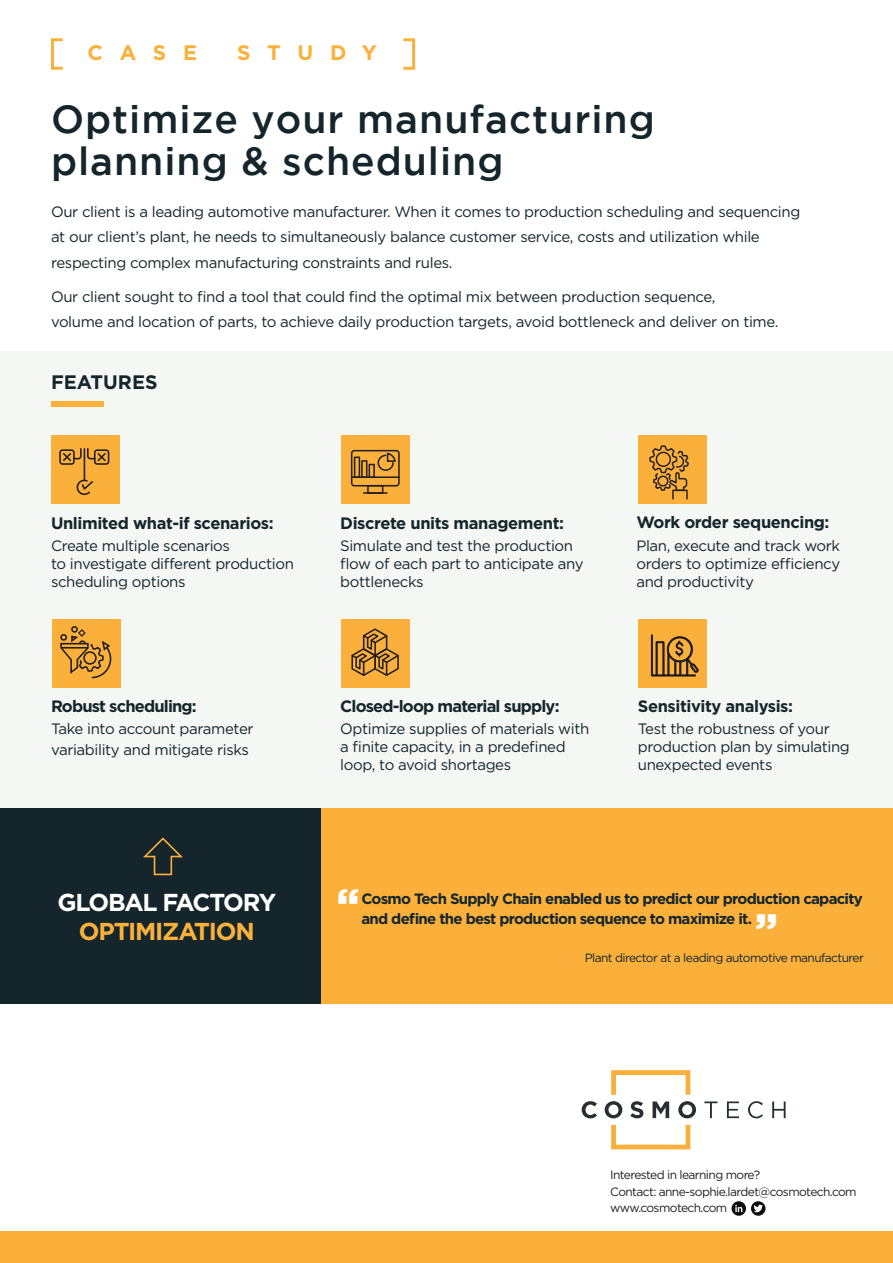
<style>
.page{position:relative;width:893px;height:1263px;background:#fff}
.page>*{position:absolute;margin:0;border:0;box-sizing:border-box;transform-origin:0 0}
.t1{font:900 41.4px "Gotham";color:#fff}
.t2{font:500 39px/42px "Gotham";letter-spacing:.025em;color:#14262c}
.t3{font:700 24.45px "Gotham";letter-spacing:-.05em;color:#fff}
.t4{font:700 24.45px "Gotham";letter-spacing:-.05em;color:#fbb03b}
.t5{font:700 21px "Gotham";letter-spacing:.8em;color:#fbb03b}
.t6{font:700 19.5px "Gotham";color:#14262c}
.t7{font:700 16.5px "Gotham";letter-spacing:-.025em;color:#14262c}
.t8{font:700 16.5px "Gotham";letter-spacing:-.05em;color:#14262c}
.t9{font:15px/18px "Gotham";letter-spacing:-.025em;color:#14262c}
.t10{font:15px/25.5px "Gotham";letter-spacing:-.025em;color:#14252d}
.t11{font:700 15px/19.5px "Gotham";letter-spacing:-.05em;color:#14262c}
.t12{font:12px/16.5px "Gotham";letter-spacing:-.05em;color:#231f20}
.t13{font:12px "Gotham";letter-spacing:-.05em;color:#14262c}
.t14{font:11.7px "Gotham";color:#0d0f11}
</style>
<div class="page">
<div style="left:0;top:351px;width:893px;height:504px;background:#f5f7f5"></div>
<div style="left:0;top:808px;width:322px;height:195px;background:#14262c"></div>
<div style="left:322px;top:808px;width:571px;height:195px;background:#fbb03b"></div>
<div style="left:51px;top:401px;width:52px;height:6px;background:#fbb03b"></div>
<div style="left:51px;top:38px;width:13px;height:32px;border:3px solid #fbb03b"></div>
<div style="left:402px;top:38px;width:13px;height:32px;border:3px solid #fbb03b"></div>
<div style="left:0;top:1231px;width:893px;height:32px;background:#fbb03b"></div>
<svg style="left:731px;top:1201px;width:34px;height:15px"></svg>
<svg style="left:611px;top:1125px;width:79px;height:24px"></svg>
<svg style="left:611px;top:1070px;width:79px;height:25px"></svg>
<svg style="left:582px;top:1101px;width:15px;height:17px"></svg>
<svg style="left:605px;top:1101px;width:17px;height:17px"></svg>
<svg style="left:630px;top:1101px;width:13px;height:17px"></svg>
<svg style="left:652px;top:1101px;width:17px;height:17px"></svg>
<svg style="left:678px;top:1101px;width:18px;height:17px"></svg>
<svg style="left:704px;top:1101px;width:13px;height:17px"></svg>
<svg style="left:727px;top:1101px;width:12px;height:17px"></svg>
<svg style="left:748px;top:1101px;width:15px;height:17px"></svg>
<svg style="left:772px;top:1101px;width:14px;height:17px"></svg>
<div style="left:51px;top:435px;width:68px;height:68px;background:#fbb03b"></div>
<div style="left:59px;top:449px;width:16px;height:16px;border:2px solid #231f20;border-radius:2px"></div>
<div style="left:94px;top:449px;width:15px;height:16px;border:2px solid #231f20;border-radius:2px"></div>
<hr style="left:84px;top:449px;width:1px;height:31px;background:#231f20">
<svg style="left:61px;top:448px;width:46px;height:15px"></svg>
<svg style="left:76px;top:479px;width:18px;height:17px"></svg>
<div style="left:341px;top:435px;width:68px;height:68px;background:#fbb03b"></div>
<div style="left:351px;top:450px;width:49px;height:36px;border:2px solid #231f20;border-radius:3px"></div>
<hr style="left:352px;top:476px;width:47px;height:2px;background:#231f20">
<div style="left:354px;top:456px;width:6px;height:22px;border:2px solid #231f20"></div>
<div style="left:361px;top:460px;width:6px;height:18px;border:2px solid #231f20"></div>
<div style="left:369px;top:464px;width:6px;height:14px;border:2px solid #231f20"></div>
<svg style="left:377px;top:452px;width:20px;height:19px"></svg>
<div style="left:367px;top:485px;width:16px;height:9px;border:2px solid #231f20"></div>
<hr style="left:364px;top:492px;width:23px;height:2px;background:#231f20">
<div style="left:639px;top:435px;width:68px;height:68px;background:#fbb03b"></div>
<svg style="left:649px;top:445px;width:40px;height:46px"></svg>
<div style="left:672px;top:490px;width:16px;height:10px;border:1px solid #231f20"></div>
<div style="left:52px;top:620px;width:68px;height:68px;background:#fbb03b"></div>
<div style="left:71px;top:626px;width:7px;height:7px;border:2px solid #231f20;border-radius:50%"></div>
<svg style="left:60px;top:628px;width:52px;height:51px"></svg>
<div style="left:639px;top:620px;width:68px;height:68px;background:#fbb03b"></div>
<svg style="left:651px;top:635px;width:47px;height:41px"></svg>
<div style="left:341px;top:620px;width:68px;height:68px;background:#fbb03b"></div>
<svg style="left:351px;top:628px;width:48px;height:48px"></svg>
<svg style="left:143px;top:837px;width:40px;height:39px"></svg>
<h3 class="t5" style="left:87px;top:39px;width:111px">CASE</h3>
<h3 class="t5" style="left:237px;top:39px;width:141px">STUDY</h3>
<h2 class="t2" style="left:51px;top:97px;width:605px">Optimize your manufacturing planning &amp; scheduling</h2>
<p class="t10" style="left:51px;top:198px;width:751px">Our client is a leading automotive manufacturer. When it comes to production scheduling and sequencing at our client’s plant, he needs to simultaneously balance customer service, costs and utilization while respecting complex manufacturing constraints and rules.</p>
<p class="t10" style="left:51px;top:283px;width:729px">Our client sought to find a tool that could find the optimal mix between production sequence,<br>volume and location of parts, to achieve daily production targets, avoid bottleneck and deliver on time.</p>
<h3 class="t6" style="left:51px;top:369px;width:108px">FEATURES</h3>
<p class="t7" style="left:51px;top:512px;width:224px">Unlimited what-if scenarios:</p>
<p class="t9" style="left:51px;top:536px;width:245px">Create multiple scenarios<br>to investigate different production scheduling options</p>
<p class="t8" style="left:51px;top:695px;width:147px">Robust scheduling:</p>
<p class="t9" style="left:51px;top:718px;width:204px;line-height:21px">Take into account parameter variability and mitigate risks</p>
<p class="t7" style="left:340px;top:512px;width:225px">Discrete units management:</p>
<p class="t9" style="left:340px;top:536px;width:245px">Simulate and test the production flow of each part to anticipate any bottlenecks</p>
<p class="t8" style="left:340px;top:695px;width:221px">Closed-loop material supply:</p>
<p class="t9" style="left:340px;top:720px;width:251px">Optimize supplies of materials with a finite capacity, in a predefined loop, to avoid shortages</p>
<p class="t7" style="left:636px;top:512px;width:195px">Work order sequencing:</p>
<p class="t9" style="left:636px;top:536px;width:205px;text-align:justify">Plan, execute and track work orders to optimize efficiency and productivity</p>
<p class="t7" style="left:638px;top:695px;width:157px">Sensitivity analysis:</p>
<p class="t9" style="left:638px;top:720px;width:214px">Test the robustness of your production plan by simulating unexpected events</p>
<h3 class="t3" style="left:58px;top:886px;width:220px">GLOBAL FACTORY</h3>
<h3 class="t4" style="left:79px;top:915px;width:177px">OPTIMIZATION</h3>
<h1 class="t1" style="left:337px;top:879px;width:24px">“</h1>
<p class="t11" style="left:361px;top:889px;width:503px">Cosmo Tech Supply Chain enabled us to predict our production capacity and define the best production sequence to maximize it.</p>
<p class="t13" style="left:585px;top:950px;width:280px">Plant director at a leading automotive manufacturer</p>
<h1 class="t1" style="left:778px;top:938px;width:24px;rotate:-180deg">“</h1>
<p class="t12" style="left:610px;top:1166px;width:248px">Interested in learning more?<br>Contact: anne-sophie.lardet@cosmotech.com</p>
<p class="t14" style="left:597px;top:1200px;width:125px">www.cosmotech.com</p>
<p class="t12" style="left:610px;top:1199px;width:119px">www.cosmotech.com</p>
</div>
